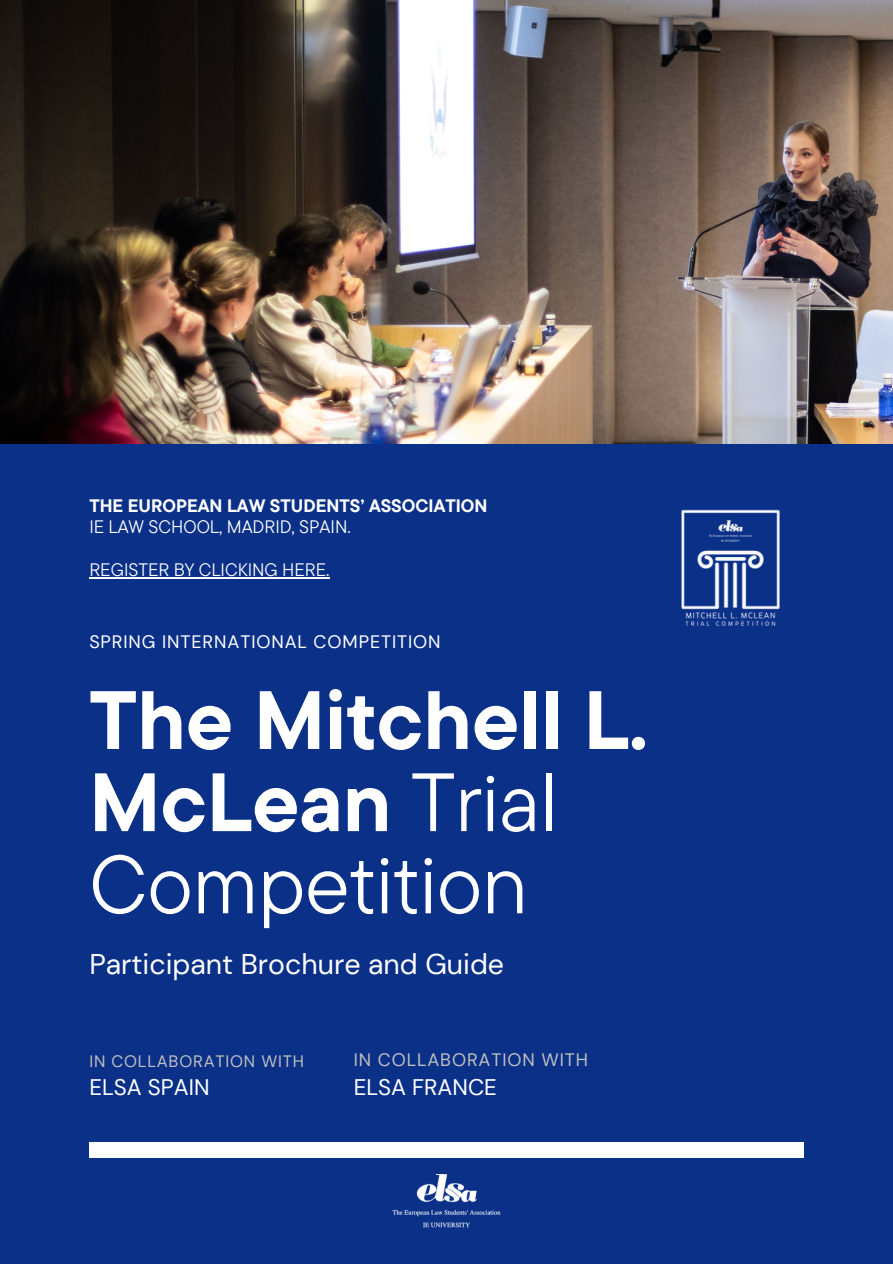
<style>
.page{position:relative;width:893px;height:1264px;background:#fff}
.page>*{position:absolute;margin:0;border:0;box-sizing:border-box;transform-origin:0 0}
.t1{font:700 82.5px/82.2px "TT Commons Pro";color:#fff}
.t2{font:28.5px "DM Sans";color:#fff}
.t3{font:22.5px "DM Sans";color:#fff}
.t4{font:18px "TT Commons Pro";color:#fff}
.t5{font:700 18px "TT Commons Pro";color:#fff}
.t6{font:18px "DM Sans";letter-spacing:.05em;color:#fff}
.t7{font:18px "DM Sans";letter-spacing:.05em;color:#bfbfbf}
.t8{font:16.5px "DM Sans";letter-spacing:.05em;color:#bfbfbf}
.s1{font-weight:400}
</style>
<div class="page">
<div style="left:0;top:0;width:892px;height:1263px;background:#0a3087"></div>
<img style="left:0;top:0;width:892px;height:443px">
<div style="left:89px;top:1142px;width:715px;height:15px;background:#fff"></div>
<img style="left:393px;top:1174px;width:108px;height:54px">
<hr style="left:89px;top:577px;width:240px;height:1px;background:#fff">
<img style="left:681px;top:509px;width:99px;height:117px">
<p class="t5" style="left:89px;top:493px;width:399px">THE EUROPEAN LAW STUDENTS’ ASSOCIATION</p>
<p class="t4" style="left:89px;top:515px;width:263px">IE LAW SCHOOL, MADRID, SPAIN.</p>
<p class="t4" style="left:89px;top:558px;width:242px">REGISTER BY CLICKING HERE.</p>
<p class="t6" style="left:89px;top:630px;width:353px">SPRING INTERNATIONAL COMPETITION</p>
<p class="t1" style="left:89px;top:677px;width:560px">The Mitchell L.<br>McLean <span class="s1">Trial<br>Competition</span></p>
<p class="t2" style="left:89px;top:946px;width:416px">Participant Brochure and Guide</p>
<p class="t8" style="left:89px;top:1050px;width:216px">IN COLLABORATION WITH</p>
<p class="t3" style="left:89px;top:1072px;width:122px">ELSA SPAIN</p>
<p class="t7" style="left:354px;top:1047px;width:236px">IN COLLABORATION WITH</p>
<p class="t3" style="left:354px;top:1072px;width:145px">ELSA FRANCE</p>
</div>
